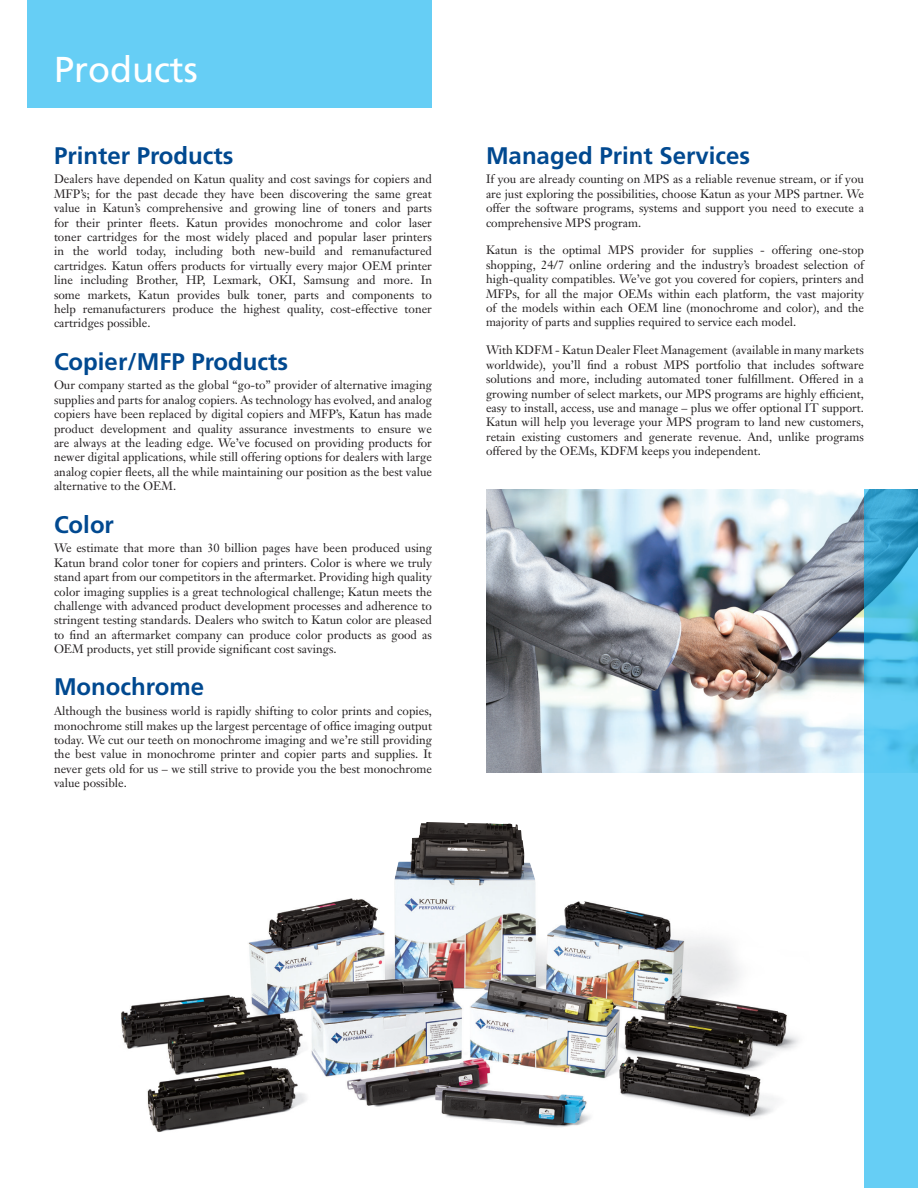
<style>
.page{position:relative;width:918px;height:1188px;background:#fff}
.page>*{position:absolute;margin:0;border:0;box-sizing:border-box;transform-origin:0 0}
.t1{font:36px "Frutiger";color:#fff}
.t2{font:700 24px "Frutiger";color:#014990}
.t3{font:12px/14.4px "Janson Text";color:#231f20;text-align:justify}
</style>
<div class="page">
<div style="left:28px;top:0;width:404px;height:108px;background:#66cef5"></div>
<img style="left:121px;top:822px;width:678px;height:310px">
<img style="left:486px;top:490px;width:378px;height:283px">
<svg style="left:864px;top:490px;width:54px;height:698px;background:#5ac4ec"></svg>
<p class="t1" style="left:54px;top:48px;width:145px">Products</p>
<p class="t2" style="left:54px;top:141px;width:181px">Printer Products</p>
<p class="t3" style="left:54px;top:172px;width:380px">Dealers have depended on Katun quality and cost savings for copiers and MFP’s; for the past decade they have been discovering the same great value in Katun’s comprehensive and growing line of toners and parts for their printer fleets. Katun provides monochrome and color laser toner cartridges for the most widely placed and popular laser printers in the world today, including both new-build and remanufactured cartridges. Katun offers products for virtually every major OEM printer line including Brother, HP, Lexmark, OKI, Samsung and more. In some markets, Katun provides bulk toner, parts and components to help remanufacturers produce the highest quality, cost-effective toner cartridges possible.</p>
<p class="t2" style="left:54px;top:347px;width:236px">Copier/MFP Products</p>
<p class="t3" style="left:54px;top:378px;width:380px">Our company started as the global “go-to” provider of alternative imaging supplies and parts for analog copiers. As technology has evolved, and analog copiers have been replaced by digital copiers and MFP’s, Katun has made product development and quality assurance investments to ensure we are always at the leading edge. We’ve focused on providing products for newer digital applications, while still offering options for dealers with large analog copier fleets, all the while maintaining our position as the best value alternative to the OEM.</p>
<p class="t2" style="left:54px;top:510px;width:61px">Color</p>
<p class="t3" style="left:54px;top:541px;width:380px">We estimate that more than 30 billion pages have been produced using Katun brand color toner for copiers and printers. Color is where we truly stand apart from our competitors in the aftermarket. Providing high quality color imaging supplies is a great technological challenge; Katun meets the challenge with advanced product development processes and adherence to stringent testing standards. Dealers who switch to Katun color are pleased to find an aftermarket company can produce color products as good as OEM products, yet still provide significant cost savings.</p>
<p class="t2" style="left:54px;top:673px;width:152px">Monochrome</p>
<p class="t3" style="left:54px;top:704px;width:380px">Although the business world is rapidly shifting to color prints and copies, monochrome still makes up the largest percentage of office imaging output today. We cut our teeth on monochrome imaging and we’re still providing the best value in monochrome printer and copier parts and supplies. It never gets old for us – we still strive to provide you the best monochrome value possible.</p>
<p class="t2" style="left:486px;top:141px;width:266px">Managed Print Services</p>
<p class="t3" style="left:486px;top:172px;width:380px">If you are already counting on MPS as a reliable revenue stream, or if you are just exploring the possibilities, choose Katun as your MPS partner. We offer the software programs, systems and support you need to execute a comprehensive MPS program.</p>
<p class="t3" style="left:486px;top:243px;width:380px">Katun is the optimal MPS provider for supplies - offering one-stop shopping, 24/7 online ordering and the industry’s broadest selection of high-quality compatibles. We’ve got you covered for copiers, printers and MFPs, for all the major OEMs within each platform, the vast majority of the models within each OEM line (monochrome and color), and the majority of parts and supplies required to service each model.</p>
<p class="t3" style="left:486px;top:343px;width:380px">With KDFM - Katun Dealer Fleet Management (available in many markets worldwide), you’ll find a robust MPS portfolio that includes software solutions and more, including automated toner fulfillment. Offered in a growing number of select markets, our MPS programs are highly efficient, easy to install, access, use and manage – plus we offer optional IT support.<br>Katun will help you leverage your MPS program to land new customers, retain existing customers and generate revenue. And, unlike programs offered by the OEMs, KDFM keeps you independent.</p>
</div>
